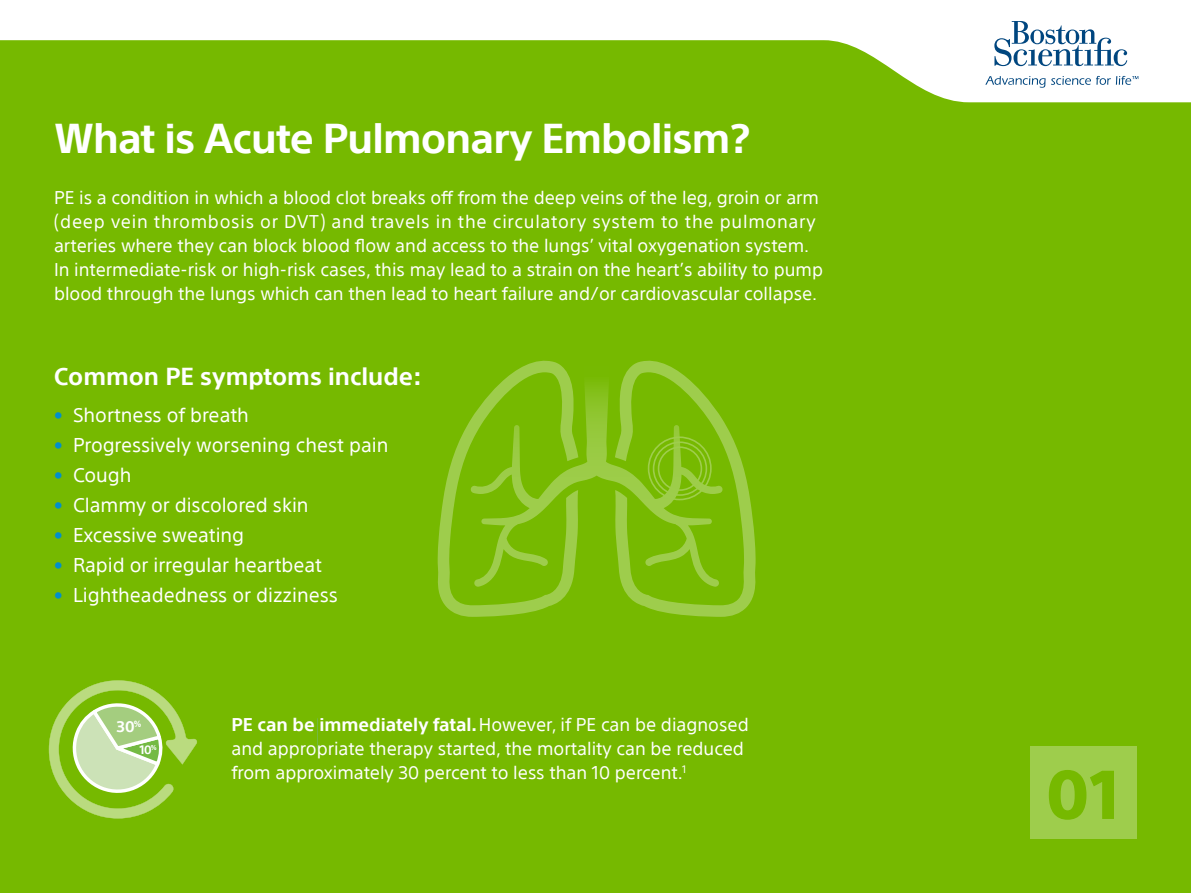
<style>
.page{position:relative;width:1191px;height:893px;background:#76b900}
.page>*{position:absolute;margin:0;border:0;box-sizing:border-box;transform-origin:0 0}
.t1{font:800 67.5px "SST";color:#76b900}
.t2{font:700 40.65px "SST";letter-spacing:-.02em;color:#fff}
.t3{font:700 24px "SST";color:#fff}
.t4{font:19.5px "SST";color:#fff}
.t5{font:18px/24px "SST";color:#fff}
.t6{font:700 15.3px "SST";color:#fff}
.t7{font:700 12px "SST";color:#fff}
.s1{color:#008ecd}
.s2{font-weight:700}
</style>
<div class="page">
<svg style="left:0;top:0;width:1191px;height:102px;fill:#fff"></svg>
<svg style="left:994px;top:21px;width:133px;height:45px;background:#bed0de"></svg>
<svg style="left:985px;top:76px;width:60px;height:12px"></svg>
<svg style="left:1051px;top:76px;width:87px;height:9px"></svg>
<svg style="left:437px;top:360px;width:134px;height:257px"></svg>
<svg style="left:623px;top:360px;width:133px;height:257px"></svg>
<svg style="left:470px;top:366px;width:216px;height:221px"></svg>
<div style="left:657px;top:446px;width:45px;height:45px;border:2px solid #fff;border-radius:50%"></div>
<div style="left:653px;top:441px;width:54px;height:55px;border:2px solid #fff;border-radius:50%"></div>
<div style="left:648px;top:436px;width:63px;height:64px;border:2px solid #fff;border-radius:50%"></div>
<div style="left:1030px;top:747px;width:107px;height:92px;background:#9ecd4c"></div>
<svg style="left:317px;top:718px;width:1px;height:33px"></svg>
<svg style="left:49px;top:680px;width:148px;height:138px"></svg>
<p class="t2" style="left:54px;top:115px;width:697px">What is Acute Pulmonary Embolism?</p>
<p class="t5" style="left:54px;top:186px;width:770px">PE is a condition in which a blood clot breaks off from the deep veins of the leg, groin or arm (deep vein thrombosis or DVT) and travels in the circulatory system to the pulmonary arteries where they can block blood flow and access to the lungs’ vital oxygenation system.<br>In intermediate-risk or high-risk cases, this may lead to a strain on the heart’s ability to pump blood through the lungs which can then lead to heart failure and/or cardiovascular collapse.</p>
<p class="t3" style="left:54px;top:362px;width:369px">Common PE symptoms include:</p>
<p class="t4" style="left:54px;top:404px;width:197px"><span class="s1">•</span> Shortness of breath</p>
<p class="t4" style="left:54px;top:434px;width:336px"><span class="s1">•</span> Progressively worsening chest pain</p>
<p class="t4" style="left:54px;top:464px;width:79px"><span class="s1">•</span> Cough</p>
<p class="t4" style="left:54px;top:494px;width:256px"><span class="s1">•</span> Clammy or discolored skin</p>
<p class="t4" style="left:54px;top:524px;width:192px"><span class="s1">•</span> Excessive sweating</p>
<p class="t4" style="left:54px;top:554px;width:270px"><span class="s1">•</span> Rapid or irregular heartbeat</p>
<p class="t4" style="left:54px;top:584px;width:285px"><span class="s1">•</span> Lightheadedness or dizziness</p>
<p class="t6" style="left:117px;top:717px;width:26px">30<sup>%</sup></p>
<p class="t7" style="left:139px;top:743px;width:19px">10<sup>%</sup></p>
<p class="t5" style="left:231px;top:712px;width:519px"><span class="s2">PE can be immediately fatal.</span>However, if PE can be diagnosed and appropriate therapy started, the mortality can be reduced from approximately 30 percent to less than 10 percent.<sup>1</sup></p>
<h1 class="t1" style="left:1046px;top:755px;width:76px">01</h1>
</div>
